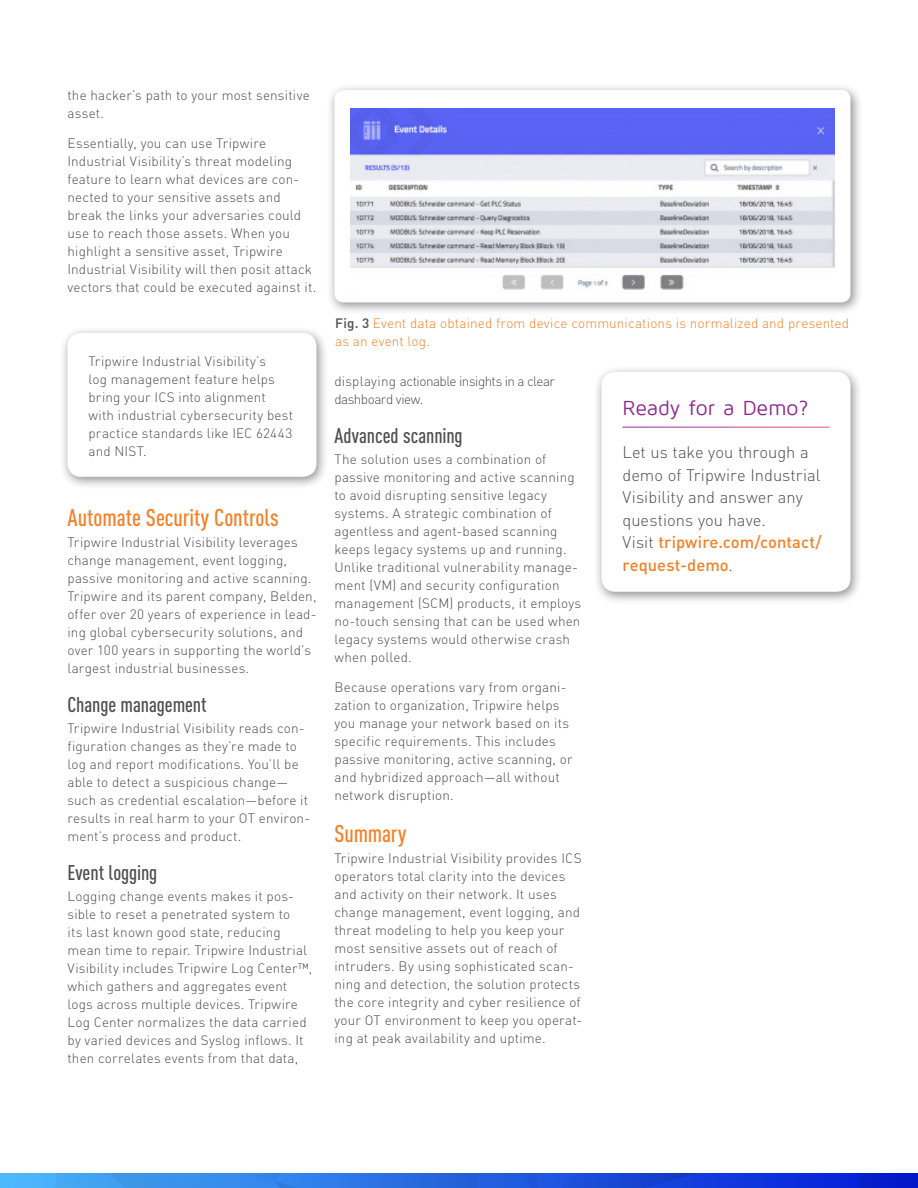
<style>
.page{position:relative;width:918px;height:1188px;background:#fff}
.page>*{position:absolute;margin:0;border:0;box-sizing:border-box;transform-origin:0 0}
.t1{font:500 condensed 24px "DIN Pro";color:#f48026}
.t2{font:500 condensed 21px "DIN Pro";letter-spacing:-.005em;color:#4d4d4d}
.Sidebar_H1__Purple{font:21px "Maven Pro";letter-spacing:-.005em;color:#8c288c}
.Sidebar_Text{font:300 16.5px/22.5px "DIN Pro";color:#4d4d4d}
.BODY{font:300 13.5px/18px "DIN Pro";letter-spacing:.015em;color:#4d4d4d}
.Caption_Image{font:300 13.5px/18px "DIN Pro";letter-spacing:.015em;color:#f48026}
.BODY-2{font:300 13.5px/18px "DIN Pro";letter-spacing:-.035em;color:#4d4d4d}
.s1{font-weight:500;color:#4d4d4d}
.s2{font-weight:500;color:#f48026}
</style>
<div class="page">
<div style="left:593px;top:365px;width:269px;height:240px;background:#231f20;opacity:.5"></div>
<div style="left:602px;top:372px;width:248px;height:220px;background:#fff;border-radius:14px"></div>
<div style="left:327px;top:83px;width:536px;height:233px;background:#231f20;opacity:.5"></div>
<div style="left:334px;top:90px;width:516px;height:212px;background:#fff;border-radius:9px"></div>
<img style="left:350px;top:109px;width:485px;height:181px">
<svg style="left:0;top:1173px;width:918px;height:15px;background:#2564e1"></svg>
<div style="left:59px;top:326px;width:269px;height:164px;background:#231f20;opacity:.5"></div>
<div style="left:68px;top:333px;width:248px;height:144px;background:#fff;border-radius:14px"></div>
<p class="BODY" style="left:68px;top:86px;width:244px">the hacker’s path to your most sensitive asset.</p>
<p class="BODY" style="left:68px;top:134px;width:250px">Essentially, you can use Tripwire Industrial Visibility’s threat modeling feature to learn what devices are con&shy;nected to your sensitive assets and break the links your adversaries could use to reach those assets. When you highlight a sensitive asset, Tripwire Industrial Visibility will then posit attack vectors that could be executed against it.</p>
<p class="BODY" style="left:88px;top:351px;width:206px">Tripwire Industrial Visibility’s<br>log management feature helps bring your ICS into alignment with industrial cybersecurity best practice standards like IEC 62443 and NIST.</p>
<h1 class="t1" style="left:68px;top:504px;width:213px">Automate Security Controls</h1>
<p class="BODY" style="left:68px;top:533px;width:251px">Tripwire Industrial Visibility leverages change management, event logging, passive monitoring and active scanning.<br>Tripwire and its parent company, Belden, offer over 20 years of experience in lead&shy;ing global cybersecurity solutions, and over 100 years in supporting the world’s largest industrial businesses.</p>
<h2 class="t2" style="left:68px;top:692px;width:141px">Change management</h2>
<p class="BODY" style="left:68px;top:719px;width:244px">Tripwire Industrial Visibility reads con&shy;figuration changes as they’re made to log and report modifications. You’ll be able to detect a suspicious change— such as credential escalation—before it results in real harm to your OT environ&shy;ment’s process and product.</p>
<h2 class="t2" style="left:68px;top:860px;width:91px">Event logging</h2>
<p class="BODY" style="left:68px;top:887px;width:246px">Logging change events makes it pos&shy;sible to reset a penetrated system to<br>its last known good state, reducing mean time to repair. Tripwire Industrial Visibility includes Tripwire Log Center™, which gathers and aggregates event logs across multiple devices. Tripwire Log Center normalizes the data carried by varied devices and Syslog inflows. It then correlates events from that data,</p>
<p class="Caption_Image" style="left:335px;top:313px;width:516px"><span class="s1">Fig. 3</span> Event data obtained from device communications is normalized and presented as an event log.</p>
<p class="BODY-2" style="left:334px;top:372px;width:222px">displaying actionable insights in a clear dashboard view.</p>
<h2 class="t2" style="left:334px;top:423px;width:130px">Advanced scanning</h2>
<p class="BODY" style="left:334px;top:450px;width:248px">The solution uses a combination of passive monitoring and active scanning to avoid disrupting sensitive legacy systems. A strategic combination of agentless and agent-based scanning keeps legacy systems up and running.<br>Unlike traditional vulnerability manage&shy;ment (VM) and security configuration management (SCM) products, it employs no-touch sensing that can be used when legacy systems would otherwise crash when polled.</p>
<p class="BODY" style="left:334px;top:678px;width:240px">Because operations vary from organi&shy;zation to organization, Tripwire helps you manage your network based on its specific requirements. This includes passive monitoring, active scanning, or and hybridized approach—all without network disruption.</p>
<h1 class="t1" style="left:334px;top:819px;width:73px">Summary</h1>
<p class="BODY" style="left:334px;top:849px;width:249px">Tripwire Industrial Visibility provides ICS operators total clarity into the devices and activity on their network. It uses change management, event logging, and threat modeling to help you keep your most sensitive assets out of reach of intruders. By using sophisticated scan&shy;ning and detection, the solution protects the core integrity and cyber resilience of your OT environment to keep you operat&shy;ing at peak availability and uptime.</p>
<p class="Sidebar_H1__Purple" style="left:622px;top:397px;width:188px">Ready for a Demo?</p>
<p class="Sidebar_Text" style="left:622px;top:440px;width:201px">Let us take you through a demo of Tripwire Industrial<br>Visibility and answer any questions you have.<br>Visit <span class="s2">tripwire.com/contact/ request-demo</span>.</p>
</div>
